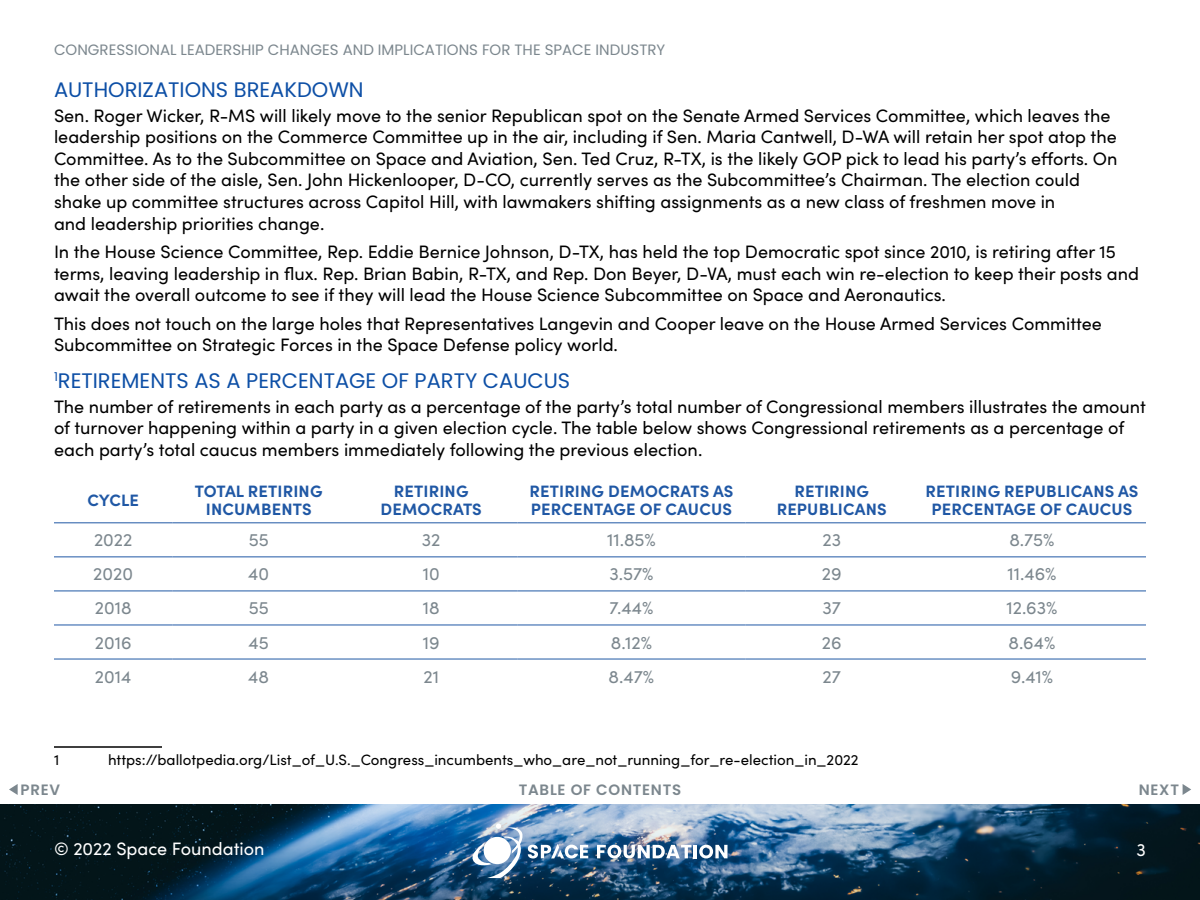
<style>
.page{position:relative;width:1200px;height:900px;background:#fff}
.page>*{position:absolute;margin:0;border:0;box-sizing:border-box;transform-origin:0 0}
.t1{font:21px "Poppins";color:#0d4fa6}
.t2{font:18px/21.6px "Sofia Pro";color:#000}
.t3{font:18px "Sofia Pro";color:#7c878e}
.t4{font:18px "Sofia Pro";color:#fff}
.t5{font:700 16.5px/18px "Sofia Pro";letter-spacing:.01em;color:#2058a5;text-align:center}
.t6{font:15px "Sofia Pro";color:#000}
.t7{font:15px "Poppins";color:#7c878e}
.t8{font:600 15px "Poppins";letter-spacing:.05em;color:#7c878e}
</style>
<div class="page">
<img style="left:0;top:804px;width:1200px;height:96px">
<div style="left:459px;top:810px;width:283px;height:82px;background:#2058a5;opacity:.3"></div>
<svg style="left:597px;top:845px;width:131px;height:13px"></svg>
<img style="left:472px;top:823px;width:116px;height:55px">
<div style="left:484px;top:837px;width:27px;height:27px;background:#fff;border-radius:50%"></div>
<svg style="left:1183px;top:784px;width:8px;height:11px"></svg>
<svg style="left:9px;top:784px;width:9px;height:11px"></svg>
<hr style="left:54px;top:746px;width:108px;height:2px;background:#000">
<hr style="left:54px;top:522px;width:118px;height:1px;background:#2058a5">
<hr style="left:172px;top:522px;width:173px;height:1px;background:#2058a5">
<hr style="left:345px;top:522px;width:173px;height:1px;background:#2058a5">
<hr style="left:518px;top:522px;width:228px;height:1px;background:#2058a5">
<hr style="left:746px;top:522px;width:172px;height:1px;background:#2058a5">
<hr style="left:918px;top:522px;width:228px;height:1px;background:#2058a5">
<hr style="left:54px;top:556px;width:118px;height:1px;background:#2058a5">
<hr style="left:172px;top:556px;width:173px;height:1px;background:#2058a5">
<hr style="left:345px;top:556px;width:173px;height:1px;background:#2058a5">
<hr style="left:518px;top:556px;width:228px;height:1px;background:#2058a5">
<hr style="left:746px;top:556px;width:172px;height:1px;background:#2058a5">
<hr style="left:918px;top:556px;width:228px;height:1px;background:#2058a5">
<hr style="left:54px;top:591px;width:118px;height:1px;background:#2058a5">
<hr style="left:172px;top:591px;width:173px;height:1px;background:#2058a5">
<hr style="left:345px;top:591px;width:173px;height:1px;background:#2058a5">
<hr style="left:518px;top:591px;width:228px;height:1px;background:#2058a5">
<hr style="left:746px;top:591px;width:172px;height:1px;background:#2058a5">
<hr style="left:918px;top:591px;width:228px;height:1px;background:#2058a5">
<hr style="left:54px;top:625px;width:118px;height:1px;background:#2058a5">
<hr style="left:172px;top:625px;width:173px;height:1px;background:#2058a5">
<hr style="left:345px;top:625px;width:173px;height:1px;background:#2058a5">
<hr style="left:518px;top:625px;width:228px;height:1px;background:#2058a5">
<hr style="left:746px;top:625px;width:172px;height:1px;background:#2058a5">
<hr style="left:918px;top:625px;width:228px;height:1px;background:#2058a5">
<hr style="left:54px;top:659px;width:118px;height:1px;background:#2058a5">
<hr style="left:172px;top:659px;width:173px;height:1px;background:#2058a5">
<hr style="left:345px;top:659px;width:173px;height:1px;background:#2058a5">
<hr style="left:518px;top:659px;width:228px;height:1px;background:#2058a5">
<hr style="left:746px;top:659px;width:172px;height:1px;background:#2058a5">
<hr style="left:918px;top:659px;width:228px;height:1px;background:#2058a5">
<p class="t7" style="left:54px;top:41px;width:613px">CONGRESSIONAL LEADERSHIP CHANGES AND IMPLICATIONS FOR THE SPACE INDUSTRY</p>
<p class="t1" style="left:54px;top:78px;width:311px">AUTHORIZATIONS BREAKDOWN</p>
<p class="t2" style="left:54px;top:104px;width:1065px">Sen. Roger Wicker, R-MS will likely move to the senior Republican spot on the Senate Armed Services Committee, which leaves the leadership positions on the Commerce Committee up in the air, including if Sen. Maria Cantwell, D-WA will retain her spot atop the Committee. As to the Subcommittee on Space and Aviation, Sen. Ted Cruz, R-TX, is the likely GOP pick to lead his party’s efforts. On the other side of the aisle, Sen. John Hickenlooper, D-CO, currently serves as the Subcommittee’s Chairman. The election could shake up committee structures across Capitol Hill, with lawmakers shifting assignments as a new class of freshmen move in<br>and leadership priorities change.</p>
<p class="t2" style="left:54px;top:240px;width:1087px">In the House Science Committee, Rep. Eddie Bernice Johnson, D-TX, has held the top Democratic spot since 2010, is retiring after 15 terms, leaving leadership in flux. Rep. Brian Babin, R-TX, and Rep. Don Beyer, D-VA, must each win re-election to keep their posts and await the overall outcome to see if they will lead the House Science Subcommittee on Space and Aeronautics.</p>
<p class="t2" style="left:54px;top:311px;width:1049px">This does not touch on the large holes that Representatives Langevin and Cooper leave on the House Armed Services Committee<br>Subcommittee on Strategic Forces in the Space Defense policy world.</p>
<p class="t1" style="left:54px;top:369px;width:518px"><sup>1</sup>RETIREMENTS AS A PERCENTAGE OF PARTY CAUCUS</p>
<p class="t2" style="left:54px;top:395px;width:1094px">The number of retirements in each party as a percentage of the party’s total number of Congressional members illustrates the amount of turnover happening within a party in a given election cycle. The table below shows Congressional retirements as a percentage of each party’s total caucus members immediately following the previous election.</p>
<p class="t5" style="left:87px;top:490px;width:53px">CYCLE</p>
<p class="t5" style="left:195px;top:481px;width:129px">TOTAL RETIRING<br>INCUMBENTS</p>
<p class="t5" style="left:381px;top:481px;width:103px">RETIRING<br>DEMOCRATS</p>
<p class="t5" style="left:529px;top:481px;width:206px;text-align:left">RETIRING DEMOCRATS AS<br>PERCENTAGE OF CAUCUS</p>
<p class="t5" style="left:777px;top:481px;width:112px">RETIRING<br>REPUBLICANS</p>
<p class="t5" style="left:926px;top:481px;width:214px">RETIRING REPUBLICANS AS<br>PERCENTAGE OF CAUCUS</p>
<p class="t3" style="left:94px;top:527px;width:40px">2022</p>
<p class="t3" style="left:249px;top:527px;width:21px">55</p>
<p class="t3" style="left:422px;top:527px;width:20px">32</p>
<p class="t3" style="left:607px;top:527px;width:50px">11.85%</p>
<p class="t3" style="left:822px;top:527px;width:20px">23</p>
<p class="t3" style="left:1009px;top:527px;width:47px">8.75%</p>
<p class="t3" style="left:93px;top:561px;width:41px">2020</p>
<p class="t3" style="left:248px;top:561px;width:22px">40</p>
<p class="t3" style="left:423px;top:561px;width:18px">10</p>
<p class="t3" style="left:609px;top:561px;width:46px">3.57%</p>
<p class="t3" style="left:822px;top:561px;width:21px">29</p>
<p class="t3" style="left:1007px;top:561px;width:51px">11.46%</p>
<p class="t3" style="left:95px;top:595px;width:38px">2018</p>
<p class="t3" style="left:249px;top:595px;width:21px">55</p>
<p class="t3" style="left:423px;top:595px;width:18px">18</p>
<p class="t3" style="left:610px;top:595px;width:45px">7.44%</p>
<p class="t3" style="left:822px;top:595px;width:20px">37</p>
<p class="t3" style="left:1007px;top:595px;width:52px">12.63%</p>
<p class="t3" style="left:95px;top:629px;width:38px">2016</p>
<p class="t3" style="left:249px;top:629px;width:22px">45</p>
<p class="t3" style="left:423px;top:629px;width:18px">19</p>
<p class="t3" style="left:611px;top:629px;width:43px">8.12%</p>
<p class="t3" style="left:822px;top:629px;width:21px">26</p>
<p class="t3" style="left:1009px;top:629px;width:48px">8.64%</p>
<p class="t3" style="left:95px;top:663px;width:38px">2014</p>
<p class="t3" style="left:248px;top:663px;width:22px">48</p>
<p class="t3" style="left:423px;top:663px;width:17px">21</p>
<p class="t3" style="left:609px;top:663px;width:47px">8.47%</p>
<p class="t3" style="left:822px;top:663px;width:20px">27</p>
<p class="t3" style="left:1011px;top:663px;width:44px">9.41%</p>
<p class="t6" style="left:54px;top:749px;width:7px">1</p>
<p class="t6" style="left:108px;top:749px;width:752px">https://ballotpedia.org/List_of_U.S._Congress_incumbents_who_are_not_running_for_re-election_in_2022</p>
<p class="t8" style="left:21px;top:781px;width:41px">PREV</p>
<p class="t8" style="left:519px;top:781px;width:164px">TABLE OF CONTENTS</p>
<p class="t8" style="left:1139px;top:781px;width:42px">NEXT</p>
<p class="t4" style="left:54px;top:835px;width:212px">© 2022 Space Foundation</p>
<p class="t4" style="left:1137px;top:836px;width:11px">3</p>
</div>
